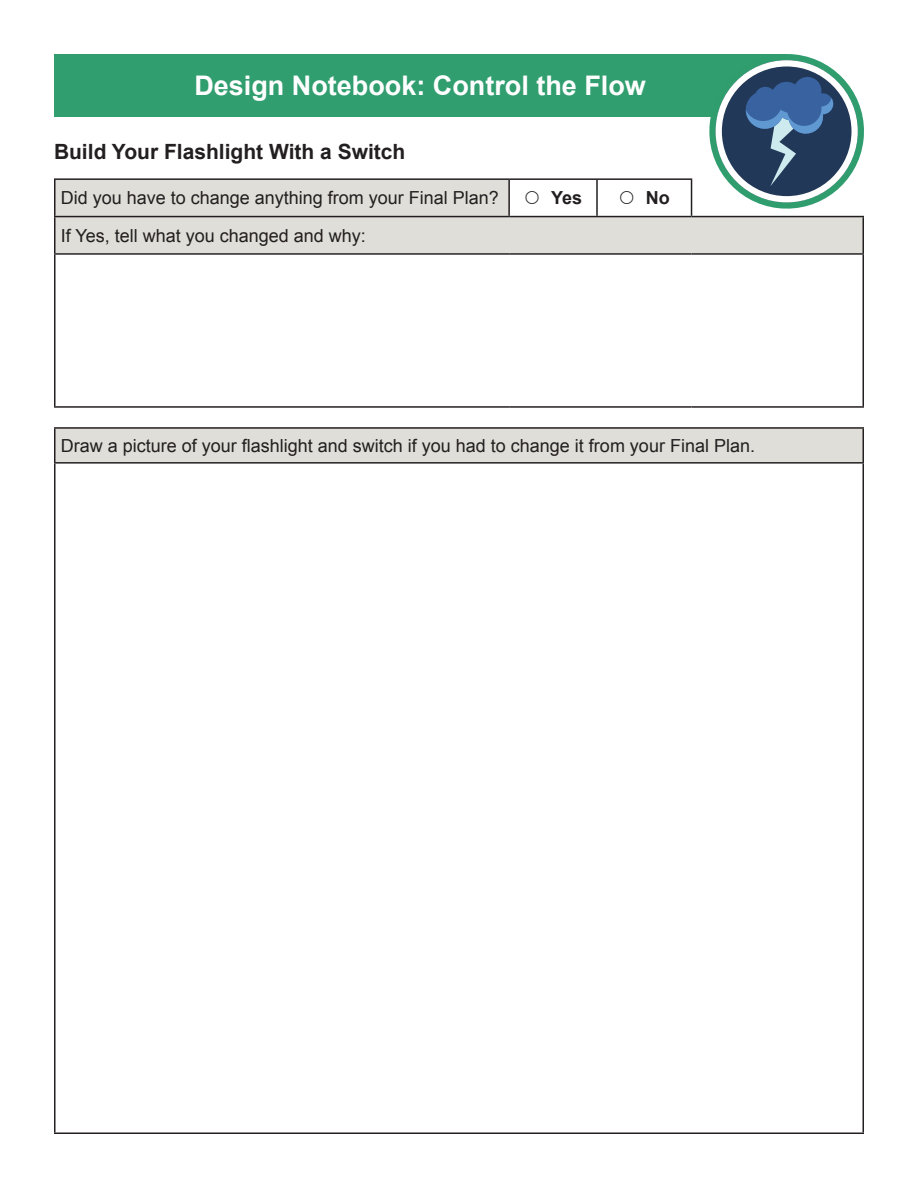
<style>
.page{position:relative;width:918px;height:1188px;background:#fff}
.page>*{position:absolute;margin:0;border:0;box-sizing:border-box;transform-origin:0 0}
.t1{font:700 27px "Arial";color:#fff}
.t2{font:700 21px "Arial";color:#231f20}
.t3{font:18px "Arial";color:#231f20}
.t4{font:700 18px "Arial";color:#231f20}
</style>
<div class="page">
<div style="left:54px;top:54px;width:732px;height:63px;background:#319e6f"></div>
<svg style="left:709px;top:54px;width:155px;height:125px"></svg>
<div style="left:716px;top:60px;width:142px;height:142px;border:6px solid #fff;border-radius:50%"></div>
<svg style="left:56px;top:179px;width:807px;height:74px;fill:#e0ded8"></svg>
<hr style="left:54px;top:178px;width:455px;height:2px;background:#231f20">
<hr style="left:54px;top:180px;width:2px;height:36px;background:#231f20">
<hr style="left:509px;top:178px;width:88px;height:2px;background:#231f20">
<hr style="left:508px;top:180px;width:2px;height:36px;background:#231f20">
<hr style="left:597px;top:178px;width:95px;height:2px;background:#231f20">
<hr style="left:596px;top:180px;width:2px;height:36px;background:#231f20">
<hr style="left:691px;top:180px;width:1px;height:36px;background:#231f20">
<hr style="left:54px;top:216px;width:455px;height:1px;background:#231f20">
<hr style="left:54px;top:217px;width:2px;height:36px;background:#231f20">
<hr style="left:509px;top:216px;width:88px;height:1px;background:#231f20">
<hr style="left:597px;top:216px;width:95px;height:1px;background:#231f20">
<hr style="left:692px;top:216px;width:172px;height:1px;background:#231f20">
<hr style="left:862px;top:217px;width:2px;height:36px;background:#231f20">
<hr style="left:54px;top:253px;width:455px;height:2px;background:#231f20">
<hr style="left:54px;top:255px;width:2px;height:151px;background:#231f20">
<hr style="left:509px;top:253px;width:88px;height:2px;background:#231f20">
<hr style="left:597px;top:253px;width:95px;height:2px;background:#231f20">
<hr style="left:692px;top:253px;width:172px;height:2px;background:#231f20">
<hr style="left:862px;top:255px;width:2px;height:151px;background:#231f20">
<hr style="left:54px;top:406px;width:455px;height:2px;background:#231f20">
<hr style="left:509px;top:406px;width:88px;height:2px;background:#231f20">
<hr style="left:597px;top:406px;width:95px;height:2px;background:#231f20">
<hr style="left:692px;top:406px;width:172px;height:2px;background:#231f20">
<div style="left:55px;top:428px;width:808px;height:35px;background:#e0ded8"></div>
<hr style="left:54px;top:427px;width:810px;height:2px;background:#231f20">
<hr style="left:54px;top:429px;width:2px;height:33px;background:#231f20">
<hr style="left:862px;top:429px;width:2px;height:33px;background:#231f20">
<hr style="left:54px;top:462px;width:810px;height:2px;background:#231f20">
<hr style="left:54px;top:464px;width:2px;height:668px;background:#231f20">
<hr style="left:862px;top:464px;width:2px;height:668px;background:#231f20">
<hr style="left:54px;top:1132px;width:810px;height:2px;background:#231f20">
<svg style="left:526px;top:191px;width:13px;height:13px"></svg>
<svg style="left:620px;top:191px;width:13px;height:13px"></svg>
<h1 class="t1" style="left:194px;top:68px;width:453px">Design Notebook: Control the Flow</h1>
<p class="t2" style="left:54px;top:138px;width:353px">Build Your Flashlight With a Switch</p>
<p class="t3" style="left:61px;top:186px;width:440px">Did you have to change anything from your Final Plan?</p>
<p class="t4" style="left:551px;top:186px;width:33px">Yes</p>
<p class="t4" style="left:646px;top:186px;width:25px">No</p>
<p class="t3" style="left:61px;top:224px;width:307px">If Yes, tell what you changed and why:</p>
<p class="t3" style="left:61px;top:434px;width:696px">Draw a picture of your flashlight and switch if you had to change it from your Final Plan.</p>
</div>
